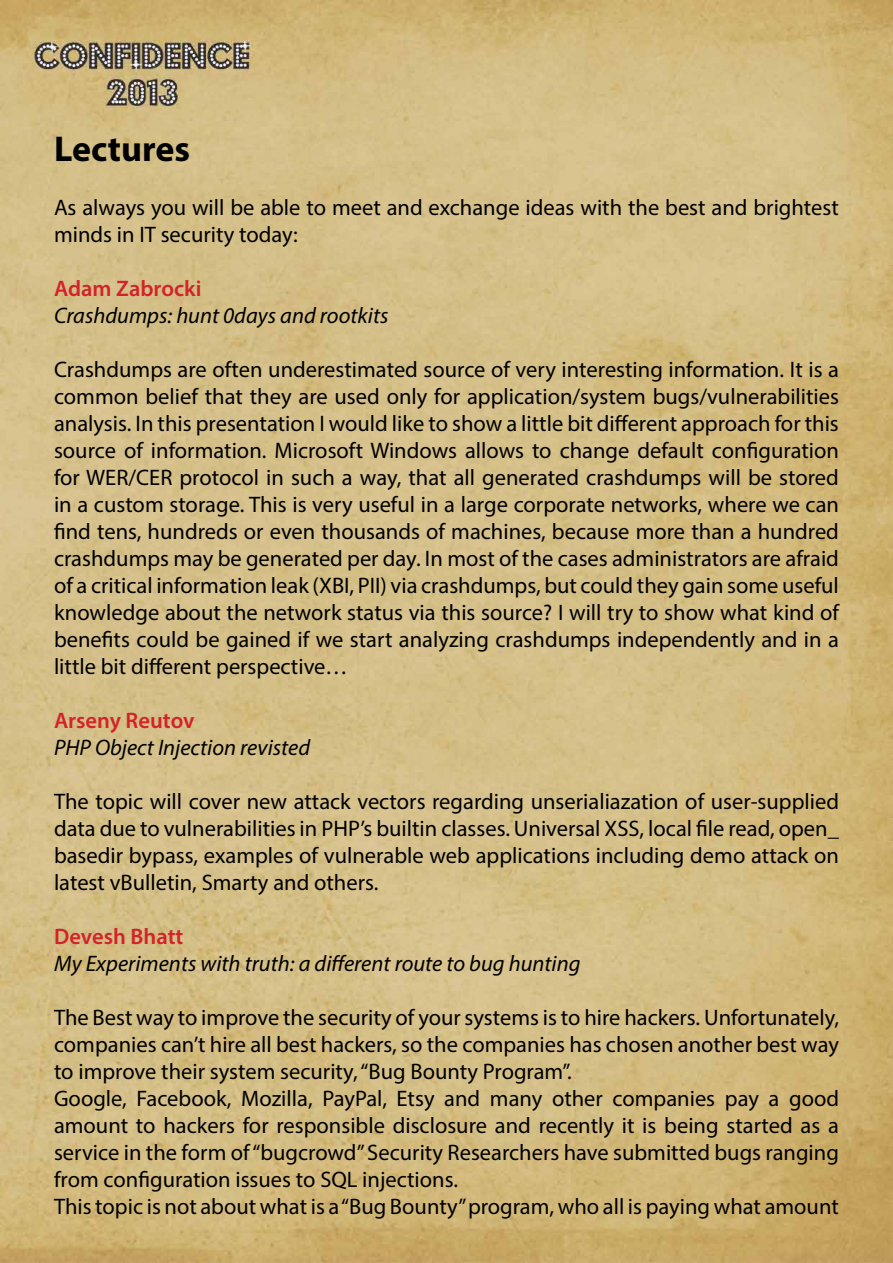
<style>
.page{position:relative;width:893px;height:1263px;background:#fff}
.page>*{position:absolute;margin:0;border:0;box-sizing:border-box;transform-origin:0 0}
.t1{font:700 36px "Myriad Pro";color:#000}
.t2{font:22.5px/27px "Myriad Pro";color:#000}
.t3{font:italic 22.5px "Myriad Pro";color:#000}
.t4{font:600 22.5px "Myriad Pro";color:#d2232a}
</style>
<div class="page">
<img style="left:0;top:0;width:893px;height:1263px">
<h1 class="t1" style="left:54px;top:125px;width:138px">Lectures</h1>
<p class="t2" style="left:54px;top:194px;width:786px">As always you will be able to meet and exchange ideas with the best and brightest minds in IT security today:</p>
<p class="t4" style="left:54px;top:274px;width:149px">Adam Zabrocki</p>
<p class="t3" style="left:54px;top:301px;width:336px">Crashdumps: hunt 0days and rootkits</p>
<p class="t2" style="left:54px;top:356px;width:787px;text-align:justify">Crashdumps are often underestimated source of very interesting information. It is a common belief that they are used only for application/system bugs/vulnerabilities analysis. In this presentation I would like to show a little bit different approach for this source of information. Microsoft Windows allows to change default configuration for WER/CER protocol in such a way, that all generated crashdumps will be stored in a custom storage. This is very useful in a large corporate networks, where we can find tens, hundreds or even thousands of machines, because more than a hundred crashdumps may be generated per day. In most of the cases administrators are afraid of a critical information leak (XBI, PII) via crashdumps, but could they gain some useful knowledge about the network status via this source? I will try to show what kind of benefits could be gained if we start analyzing crashdumps independently and in a little bit different perspective…</p>
<p class="t4" style="left:54px;top:706px;width:142px">Arseny Reutov</p>
<p class="t3" style="left:54px;top:733px;width:258px">PHP Object Injection revisted</p>
<p class="t2" style="left:54px;top:788px;width:786px;text-align:justify">The topic will cover new attack vectors regarding unserialiazation of user-supplied data due to vulnerabilities in PHP’s builtin classes. Universal XSS, local file read, open_ basedir bypass, examples of vulnerable web applications including demo attack on latest vBulletin, Smarty and others.</p>
<p class="t4" style="left:54px;top:922px;width:131px">Devesh Bhatt</p>
<p class="t3" style="left:54px;top:949px;width:528px">My Experiments with truth: a different route to bug hunting</p>
<p class="t2" style="left:54px;top:1004px;width:787px">The Best way to improve the security of your systems is to hire hackers. Unfortunately, companies can’t hire all best hackers, so the companies has chosen another best way to improve their system security, “Bug Bounty Program”.<br>Google, Facebook, Mozilla, PayPal, Etsy and many other companies pay a good amount to hackers for responsible disclosure and recently it is being started as a service in the form of “bugcrowd” Security Researchers have submitted bugs ranging from configuration issues to SQL injections.<br>This topic is not about what is a “Bug Bounty” program, who all is paying what amount</p>
</div>
